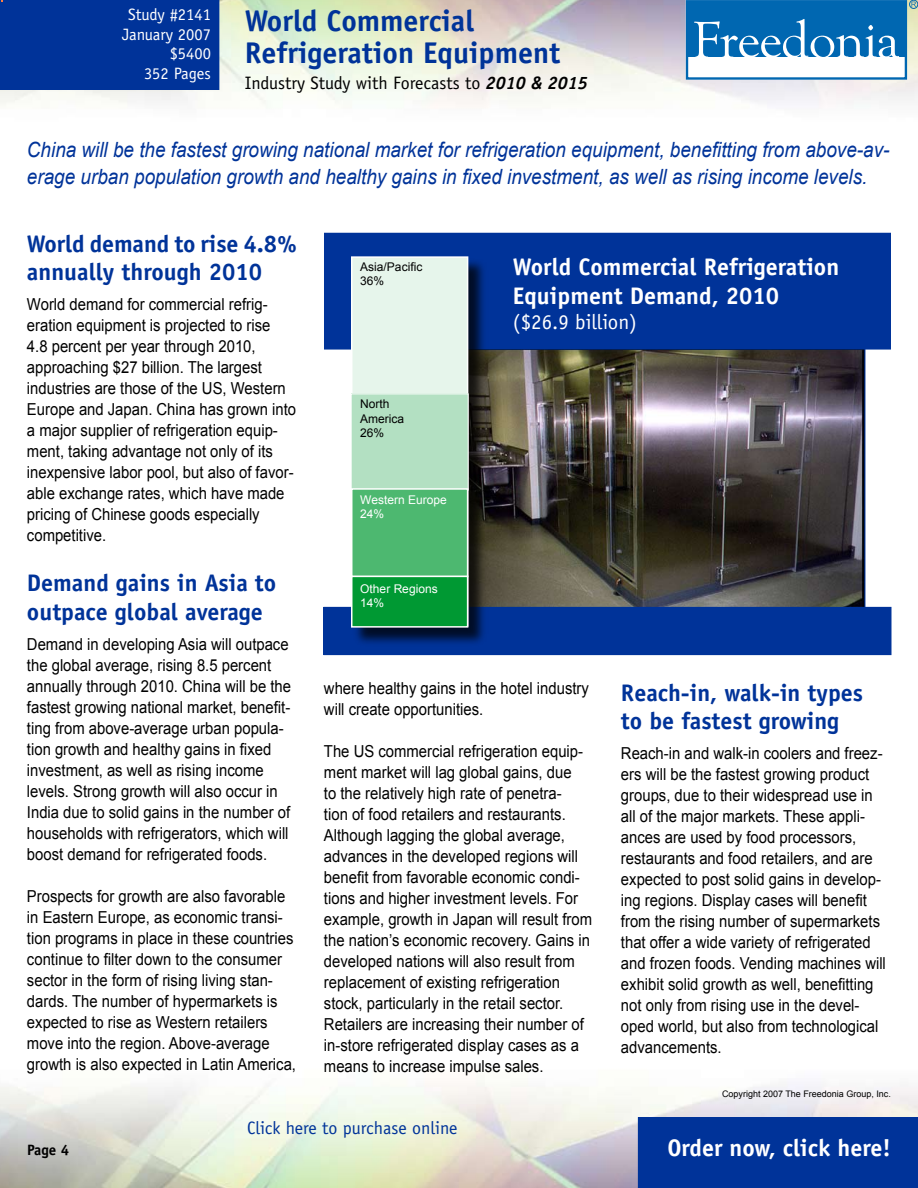
<style>
.page{position:relative;width:918px;height:1188px;background:#fff}
.page>*{position:absolute;margin:0;border:0;box-sizing:border-box;transform-origin:0 0}
.t1{font:700 30px/31.5px "Officina Sans";color:#039}
.t2{font:700 24px/28.8px "Officina Sans";color:#039}
.t3{font:700 24px/28.8px "Officina Sans";color:#fff}
.t4{font:italic 21px/27px "Arial";color:#039;scale:.9 1}
.t5{font:21px "Officina Sans";color:#fff}
.t6{font:18px "Officina Sans";color:#000}
.t7{font:18px "Officina Sans";color:#039}
.t8{font:16.5px/21px "Arial";color:#000;scale:.9 1}
.t9{font:16.5px/19.8px "Officina Sans";color:#fff;text-align:right}
.t10{font:700 15px "Officina Sans";color:#000}
.t11{font:12px/14.2px "Arial";color:#fff}
.t12{font:12px/14.2px "Arial";color:#000}
.t13{font:9px "Arial";color:#000}
.s1{font-weight:700;font-style:italic}
</style>
<div class="page">
<div style="left:638px;top:1117px;width:280px;height:71px;background:#039"></div>
<div style="left:686px;top:0;width:221px;height:80px;border:2px solid #0067b1"></div>
<div style="left:687px;top:1px;width:218px;height:56px;background:#0067b1"></div>
<svg style="left:694px;top:19px;width:205px;height:38px"></svg>
<div style="left:909px;top:0;width:9px;height:9px;border:1px solid #0067b1;border-radius:50%"></div>
<svg style="left:911px;top:2px;width:5px;height:5px"></svg>
<div style="left:0;top:0;width:219px;height:90px;background:#039"></div>
<img style="left:489px;top:350px;width:374px;height:257px">
<div style="left:325px;top:233px;width:565px;height:116px;background:#039"></div>
<div style="left:324px;top:233px;width:567px;height:117px;border:2px solid #039"></div>
<div style="left:324px;top:607px;width:567px;height:48px;background:#039"></div>
<div style="left:352px;top:258px;width:137px;height:389px;background:#000;opacity:.75"></div>
<div style="left:352px;top:257px;width:116px;height:369px;background:#e6f5eb"></div>
<div style="left:351px;top:256px;width:117px;height:371px;border:2px solid #fff"></div>
<div style="left:351px;top:394px;width:117px;height:96px;background:#b3e0c2"></div>
<div style="left:351px;top:394px;width:117px;height:96px;border:1px solid #fff"></div>
<div style="left:352px;top:489px;width:116px;height:88px;background:#4db870"></div>
<div style="left:351px;top:488px;width:117px;height:89px;border:2px solid #fff"></div>
<div style="left:352px;top:576px;width:116px;height:51px;background:#093"></div>
<div style="left:351px;top:576px;width:117px;height:52px;border:2px solid #fff"></div>
<p class="t9" style="left:122px;top:4px;width:90px">Study #2141<br>January 2007 $5400<br>352 Pages</p>
<h1 class="t1" style="left:245px;top:5px;width:317px">World Commercial<br>Refrigeration Equipment</h1>
<p class="t6" style="left:245px;top:73px;width:345px">Industry Study with Forecasts to <span class="s1">2010 &amp; 2015</span></p>
<p class="t4" style="left:27px;top:136px;width:960px">China will be the fastest growing national market for refrigeration equipment, benefitting from above-av&shy;erage urban population growth and healthy gains in fixed investment, as well as rising income levels.</p>
<h2 class="t2" style="left:27px;top:229px;width:272px">World demand to rise 4.8% annually through 2010</h2>
<p class="t8" style="left:27px;top:294px;width:300px">World demand for commercial refrig&shy;eration equipment is projected to rise<br>4.8 percent per year through 2010, approaching $27 billion. The largest industries are those of the US, Western Europe and Japan. China has grown into a major supplier of refrigeration equip&shy;ment, taking advantage not only of its inexpensive labor pool, but also of favor&shy;able exchange rates, which have made pricing of Chinese goods especially competitive.</p>
<h2 class="t2" style="left:27px;top:568px;width:251px">Demand gains in Asia to outpace global average</h2>
<p class="t8" style="left:27px;top:634px;width:295px">Demand in developing Asia will outpace the global average, rising 8.5 percent annually through 2010. China will be the fastest growing national market, benefit&shy;ting from above-average urban popula&shy;tion growth and healthy gains in fixed investment, as well as rising income levels. Strong growth will also occur in India due to solid gains in the number of households with refrigerators, which will boost demand for refrigerated foods.</p>
<p class="t8" style="left:27px;top:886px;width:300px">Prospects for growth are also favorable in Eastern Europe, as economic transi&shy;tion programs in place in these countries continue to filter down to the consumer sector in the form of rising living stan&shy;dards. The number of hypermarkets is expected to rise as Western retailers move into the region. Above-average growth is also expected in Latin America,</p>
<p class="t12" style="left:360px;top:260px;width:64px">Asia/Pacific<br>36%</p>
<p class="t12" style="left:360px;top:397px;width:46px">North<br>America<br>26%</p>
<p class="t11" style="left:360px;top:493px;width:88px">Western Europe<br>24%</p>
<p class="t11" style="left:360px;top:582px;width:79px">Other Regions<br>14%</p>
<h2 class="t3" style="left:513px;top:252px;width:328px">World Commercial Refrigeration<br>Equipment Demand, 2010</h2>
<p class="t5" style="left:513px;top:310px;width:126px">($26.9 billion)</p>
<p class="t8" style="left:324px;top:678px;width:296px">where healthy gains in the hotel industry will create opportunities.</p>
<p class="t8" style="left:324px;top:741px;width:300px">The US commercial refrigeration equip&shy;ment market will lag global gains, due<br>to the relatively high rate of penetra-<br>tion of food retailers and restaurants.<br>Although lagging the global average, advances in the developed regions will benefit from favorable economic condi&shy;tions and higher investment levels. For example, growth in Japan will result from the nation’s economic recovery. Gains in developed nations will also result from replacement of existing refrigeration stock, particularly in the retail sector.<br>Retailers are increasing their number of in-store refrigerated display cases as a means to increase impulse sales.</p>
<h2 class="t2" style="left:621px;top:678px;width:244px">Reach-in, walk-in types to be fastest growing</h2>
<p class="t8" style="left:621px;top:743px;width:296px">Reach-in and walk-in coolers and freez&shy;ers will be the fastest growing product groups, due to their widespread use in all of the major markets. These appli&shy;ances are used by food processors, restaurants and food retailers, and are expected to post solid gains in develop&shy;ing regions. Display cases will benefit from the rising number of supermarkets that offer a wide variety of refrigerated and frozen foods. Vending machines will exhibit solid growth as well, benefitting not only from rising use in the devel&shy;oped world, but also from technological advancements.</p>
<p class="t13" style="left:722px;top:1088px;width:170px">Copyright 2007 The Freedonia Group, Inc.</p>
<p class="t7" style="left:247px;top:1117px;width:212px">Click here to purchase online</p>
<p class="t10" style="left:27px;top:1140px;width:31px">Page</p>
<h2 class="t3" style="left:667px;top:1133px;width:225px">Order now, click here!</h2>
</div>
